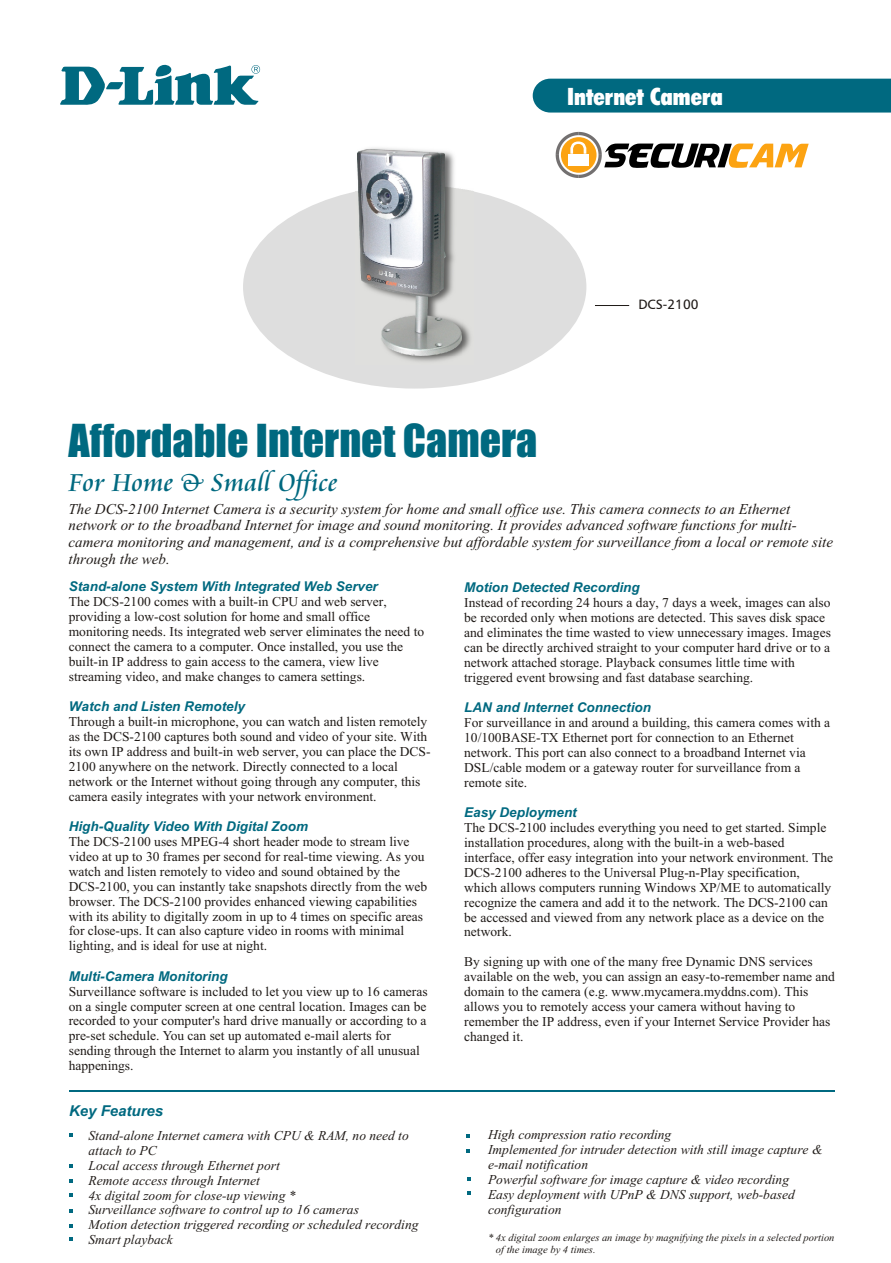
<style>
.page{position:relative;width:891px;height:1263px;background:#fff}
.page>*{position:absolute;margin:0;border:0;box-sizing:border-box;transform-origin:0 0}
.t1{font:42px "Impact";color:#006980}
.t2{font:27px "Cataneo BT";color:#006980}
.t3{font:24px "Futura X Blk Cn BT";color:#fff}
.t4{font:italic 15px/16.6px "Times New Roman";color:#1f1a17}
.t5{font:italic 700 15px "Arial";color:#006980}
.t6{font:13.5px/15px "Times New Roman";color:#1f1a17}
.t7{font:italic 13.5px/15px "Times New Roman";color:#1f1a17}
.t8{font:italic 700 13.5px "Arial";color:#006980}
.t9{font:13.5px "Humnst 777 BT";color:#1f1a17}
.t10{font:italic 10.5px/11.7px "Times New Roman";color:#1f1a17}
</style>
<div class="page">
<div style="left:243px;top:185px;width:343px;height:204px;background:#dedede;border-radius:50%"></div>
<hr style="left:595px;top:305px;width:34px;height:1px;background:#1f1a17">
<svg style="left:532px;top:78px;width:359px;height:35px;background:#0b6f85"></svg>
<svg style="left:60px;top:65px;width:200px;height:40px"></svg>
<hr style="left:70px;top:1091px;width:765px;height:1px;background:#006980">
<svg style="left:69px;top:1133px;width:4px;height:4px"></svg>
<svg style="left:466px;top:1135px;width:4px;height:3px"></svg>
<svg style="left:69px;top:1194px;width:4px;height:3px"></svg>
<svg style="left:69px;top:1224px;width:4px;height:4px"></svg>
<svg style="left:69px;top:1237px;width:4px;height:4px"></svg>
<svg style="left:466px;top:1149px;width:4px;height:4px"></svg>
<svg style="left:467px;top:1177px;width:3px;height:4px"></svg>
<svg style="left:69px;top:1179px;width:4px;height:4px"></svg>
<svg style="left:69px;top:1164px;width:4px;height:3px"></svg>
<svg style="left:69px;top:1209px;width:4px;height:3px"></svg>
<svg style="left:556px;top:132px;width:253px;height:46px"></svg>
<img style="left:368px;top:148px;width:104px;height:214px">
<img style="left:357px;top:149px;width:104px;height:206px">
<h3 class="t3" style="left:567px;top:87px;width:157px">Internet Camera</h3>
<p class="t9" style="left:638px;top:298px;width:62px">DCS-2100</p>
<h1 class="t1" style="left:69px;top:423px;width:470px">Affordable Internet Camera</h1>
<h2 class="t2" style="left:69px;top:470px;width:271px">For Home &amp; Small Office</h2>
<p class="t4" style="left:69px;top:502px;width:766px">The DCS-2100 Internet Camera is a security system for home and small office use. This camera connects to an Ethernet network or to the broadband Internet for image and sound monitoring. It provides advanced software functions for multi&shy;camera monitoring and management, and is a comprehensive but affordable system for surveillance from a local or remote site through the web.</p>
<p class="t8" style="left:69px;top:581px;width:311px">Stand-alone System With Integrated Web Server</p>
<p class="t8" style="left:464px;top:582px;width:177px">Motion Detected Recording</p>
<p class="t6" style="left:69px;top:595px;width:357px">The DCS-2100 comes with a built-in CPU and web server, providing a low-cost solution for home and small office monitoring needs. Its integrated web server eliminates the need to connect the camera to a computer. Once installed, you use the built-in IP address to gain access to the camera, view live streaming video, and make changes to camera settings.</p>
<p class="t6" style="left:69px;top:715px;width:363px">Through a built-in microphone, you can watch and listen remotely as the DCS-2100 captures both sound and video of your site. With its own IP address and built-in web server, you can place the DCS-2100 anywhere on the network. Directly connected to a local network or the Internet without going through any computer, this camera easily integrates with your network environment.</p>
<p class="t6" style="left:69px;top:835px;width:360px">The DCS-2100 uses MPEG-4 short header mode to stream live video at up to 30 frames per second for real-time viewing. As you watch and listen remotely to video and sound obtained by the DCS-2100, you can instantly take snapshots directly from the web browser. The DCS-2100 provides enhanced viewing capabilities with its ability to digitally zoom in up to 4 times on specific areas for close-ups. It can also capture video in rooms with minimal lighting, and is ideal for use at night.</p>
<p class="t6" style="left:69px;top:985px;width:360px">Surveillance software is included to let you view up to 16 cameras on a single computer screen at one central location. Images can be recorded to your computer's hard drive manually or according to a pre-set schedule. You can set up automated e-mail alerts for sending through the Internet to alarm you instantly of all unusual happenings.</p>
<p class="t6" style="left:464px;top:596px;width:368px">Instead of recording 24 hours a day, 7 days a week, images can also be recorded only when motions are detected. This saves disk space and eliminates the time wasted to view unnecessary images. Images can be directly archived straight to your computer hard drive or to a network attached storage. Playback consumes little time with triggered event browsing and fast database searching.</p>
<p class="t6" style="left:464px;top:716px;width:367px">For surveillance in and around a building, this camera comes with a 10/100BASE-TX Ethernet port for connection to an Ethernet network. This port can also connect to a broadband Internet via DSL/cable modem or a gateway router for surveillance from a remote site.</p>
<p class="t6" style="left:464px;top:821px;width:370px">The DCS-2100 includes everything you need to get started. Simple installation procedures, along with the built-in a web-based interface, offer easy integration into your network environment. The DCS-2100 adheres to the Universal Plug-n-Play specification, which allows computers running Windows XP/ME to automatically recognize the camera and add it to the network. The DCS-2100 can be accessed and viewed from any network place as a device on the network.</p>
<p class="t6" style="left:464px;top:956px;width:372px">By signing up with one of the many free Dynamic DNS services available on the web, you can assign an easy-to-remember name and domain to the camera (e.g. www.mycamera.myddns.com). This allows you to remotely access your camera without having to remember the IP address, even if your Internet Service Provider has changed it.</p>
<p class="t8" style="left:69px;top:701px;width:178px">Watch and Listen Remotely</p>
<p class="t8" style="left:464px;top:702px;width:188px">LAN and Internet Connection</p>
<p class="t8" style="left:464px;top:807px;width:114px">Easy Deployment</p>
<p class="t8" style="left:69px;top:821px;width:241px">High-Quality Video With Digital Zoom</p>
<p class="t8" style="left:69px;top:971px;width:161px">Multi-Camera Monitoring</p>
<p class="t5" style="left:69px;top:1105px;width:96px">Key Features</p>
<p class="t7" style="left:89px;top:1129px;width:331px">Stand-alone Internet camera with CPU &amp; RAM, no need to attach to PC<br>Local access through Ethernet port<br>Remote access through Internet<br>4x digital zoom for close-up viewing *<br>Surveillance software to control up to 16 cameras<br>Motion detection triggered recording or scheduled recording Smart playback</p>
<p class="t7" style="left:488px;top:1129px;width:336px">High compression ratio recording<br>Implemented for intruder detection with still image capture &amp; e-mail notification<br>Powerful software for image capture &amp; video recording<br>Easy deployment with UPnP &amp; DNS support, web-based configuration</p>
<p class="t10" style="left:496px;top:1233px;width:340px;text-indent:-8px">* 4x digital zoom enlarges an image by magnifying the pixels in a selected portion of the image by 4 times.</p>
</div>
